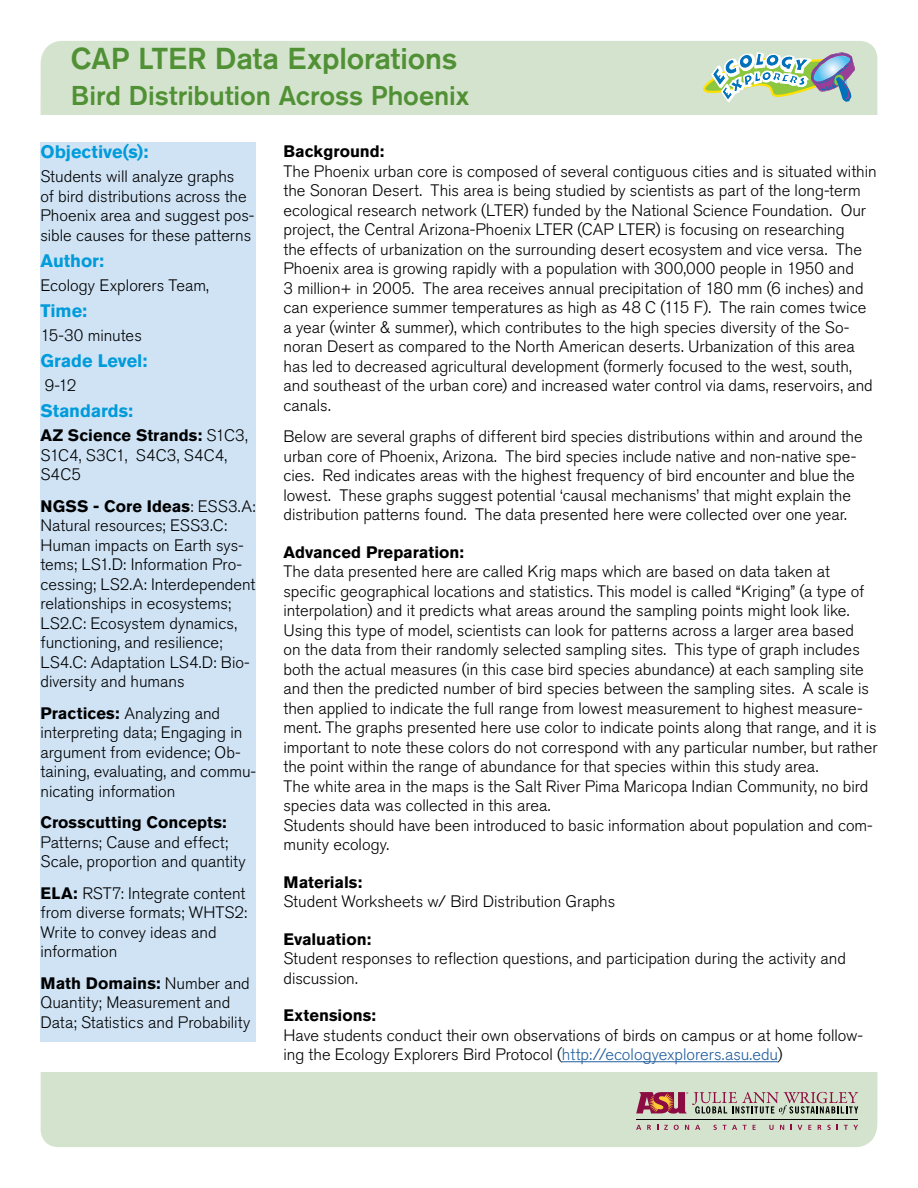
<style>
.page{position:relative;width:918px;height:1188px;background:#fff}
.page>*{position:absolute;margin:0;border:0;box-sizing:border-box;transform-origin:0 0}
.t1{font:500 30px "Akzidenz Grotesk Pro";letter-spacing:-.005em;color:#519136}
.t2{font:500 27px "Akzidenz Grotesk Pro";letter-spacing:-.005em;color:#519136}
.t3{font:700 18px "Akzidenz Grotesk Pro";letter-spacing:-.005em;color:#009bda}
.t4{font:300 16.5px/19.5px "Akzidenz Grotesk Pro";color:#000}
.t5{font:700 16.5px "Akzidenz Grotesk Pro";color:#000}
.s1{font-weight:700}
.s2{color:#215e9e}
</style>
<div class="page">
<div style="left:40px;top:41px;width:838px;height:74px;background:#d4e3cd"></div>
<svg style="left:702px;top:49px;width:153px;height:57px;background:#b6cdbc"></svg>
<div style="left:40px;top:142px;width:216px;height:900px;background:#cfe3f5"></div>
<div style="left:41px;top:1072px;width:837px;height:75px;background:#d4e3cd"></div>
<svg style="left:636px;top:1125px;width:5px;height:5px"></svg>
<svg style="left:647px;top:1125px;width:4px;height:5px"></svg>
<svg style="left:664px;top:1125px;width:4px;height:5px"></svg>
<svg style="left:674px;top:1125px;width:5px;height:5px"></svg>
<svg style="left:685px;top:1125px;width:4px;height:5px"></svg>
<svg style="left:695px;top:1125px;width:5px;height:5px"></svg>
<svg style="left:714px;top:1125px;width:3px;height:5px"></svg>
<svg style="left:723px;top:1125px;width:14px;height:5px"></svg>
<svg style="left:743px;top:1125px;width:4px;height:5px"></svg>
<svg style="left:753px;top:1125px;width:3px;height:5px"></svg>
<svg style="left:769px;top:1125px;width:5px;height:5px"></svg>
<svg style="left:780px;top:1125px;width:4px;height:5px"></svg>
<svg style="left:798px;top:1125px;width:4px;height:5px"></svg>
<svg style="left:808px;top:1125px;width:3px;height:5px"></svg>
<svg style="left:818px;top:1125px;width:3px;height:5px"></svg>
<svg style="left:827px;top:1125px;width:4px;height:5px"></svg>
<svg style="left:844px;top:1125px;width:14px;height:5px"></svg>
<hr style="left:636px;top:1119px;width:222px;height:1px;background:#000">
<svg style="left:636px;top:1092px;width:222px;height:22px;background:#af9893"></svg>
<hr style="left:562px;top:1061px;width:216px;height:1px;background:#215e9e">
<h1 class="t1" style="left:71px;top:39px;width:388px">CAP LTER Data Explorations</h1>
<h2 class="t2" style="left:71px;top:78px;width:400px">Bird Distribution Across Phoenix</h2>
<p class="t3" style="left:40px;top:140px;width:110px">Objective(s):</p>
<p class="t4" style="left:40px;top:167px;width:215px">Students will analyze graphs<br>of bird distributions across the<br>Phoenix area and suggest pos&shy;sible causes for these patterns</p>
<p class="t3" style="left:40px;top:249px;width:65px">Author:</p>
<p class="t4" style="left:40px;top:275px;width:170px">Ecology Explorers Team,</p>
<p class="t3" style="left:40px;top:299px;width:48px">Time:</p>
<p class="t4" style="left:40px;top:325px;width:103px">15-30 minutes</p>
<p class="t3" style="left:40px;top:349px;width:108px">Grade Level:</p>
<p class="t4" style="left:45px;top:376px;width:33px">9-12</p>
<p class="t3" style="left:40px;top:399px;width:94px">Standards:</p>
<p class="t4" style="left:40px;top:426px;width:209px"><span class="s1">AZ Science Strands:</span> S1C3,<br>S1C4, S3C1, S4C3, S4C4,<br>S4C5</p>
<p class="t4" style="left:40px;top:496px;width:217px"><span class="s1">NGSS - Core Ideas</span>: ESS3.A:<br>Natural resources; ESS3.C:<br>Human impacts on Earth sys&shy;tems; LS1.D: Information Pro&shy;cessing; LS2.A: Interdependent relationships in ecosystems;<br>LS2.C: Ecosystem dynamics, functioning, and resilience;<br>LS4.C: Adaptation LS4.D: Bio&shy;diversity and humans</p>
<p class="t4" style="left:40px;top:703px;width:217px"><span class="s1">Practices:</span> Analyzing and interpreting data; Engaging in argument from evidence; Ob&shy;taining, evaluating, and commu&shy;nicating information</p>
<p class="t5" style="left:40px;top:812px;width:188px">Crosscutting Concepts:</p>
<p class="t4" style="left:40px;top:832px;width:207px">Patterns; Cause and effect;<br>Scale, proportion and quantity</p>
<p class="t4" style="left:40px;top:883px;width:208px"><span class="s1">ELA:</span> RST7: Integrate content from diverse formats; WHTS2:<br>Write to convey ideas and information</p>
<p class="t4" style="left:40px;top:973px;width:211px"><span class="s1">Math Domains:</span> Number and<br>Quantity; Measurement and<br>Data; Statistics and Probability</p>
<p class="t5" style="left:284px;top:141px;width:102px">Background:</p>
<p class="t4" style="left:284px;top:161px;width:595px">The Phoenix urban core is composed of several contiguous cities and is situated within the Sonoran Desert. This area is being studied by scientists as part of the long-term ecological research network (LTER) funded by the National Science Foundation. Our project, the Central Arizona-Phoenix LTER (CAP LTER) is focusing on researching<br>the effects of urbanization on the surrounding desert ecosystem and vice versa. The Phoenix area is growing rapidly with a population with 300,000 people in 1950 and<br>3 million+ in 2005. The area receives annual precipitation of 180 mm (6 inches) and can experience summer temperatures as high as 48 C (115 F). The rain comes twice a year (winter &amp; summer), which contributes to the high species diversity of the So&shy;noran Desert as compared to the North American deserts. Urbanization of this area has led to decreased agricultural development (formerly focused to the west, south, and southeast of the urban core) and increased water control via dams, reservoirs, and canals.</p>
<p class="t4" style="left:284px;top:427px;width:581px">Below are several graphs of different bird species distributions within and around the urban core of Phoenix, Arizona. The bird species include native and non-native spe&shy;cies. Red indicates areas with the highest frequency of bird encounter and blue the lowest. These graphs suggest potential ‘causal mechanisms’ that might explain the distribution patterns found. The data presented here were collected over one year.</p>
<p class="t5" style="left:284px;top:541px;width:182px">Advanced Preparation:</p>
<p class="t4" style="left:284px;top:562px;width:596px">The data presented here are called Krig maps which are based on data taken at specific geographical locations and statistics. This model is called “Kriging” (a type of interpolation) and it predicts what areas around the sampling points might look like.<br>Using this type of model, scientists can look for patterns across a larger area based<br>on the data from their randomly selected sampling sites. This type of graph includes both the actual measures (in this case bird species abundance) at each sampling site and then the predicted number of bird species between the sampling sites. A scale is then applied to indicate the full range from lowest measurement to highest measure&shy;ment. The graphs presented here use color to indicate points along that range, and it is important to note these colors do not correspond with any particular number, but rather the point within the range of abundance for that species within this study area.<br>The white area in the maps is the Salt River Pima Maricopa Indian Community, no bird species data was collected in this area.<br>Students should have been introduced to basic information about population and com&shy;munity ecology.</p>
<p class="t5" style="left:284px;top:871px;width:80px">Materials:</p>
<p class="t4" style="left:284px;top:892px;width:333px">Student Worksheets w/ Bird Distribution Graphs</p>
<p class="t5" style="left:284px;top:928px;width:89px">Evaluation:</p>
<p class="t4" style="left:284px;top:949px;width:564px">Student responses to reflection questions, and participation during the activity and discussion.</p>
<p class="t5" style="left:284px;top:1005px;width:94px">Extensions:</p>
<p class="t4" style="left:284px;top:1025px;width:581px">Have students conduct their own observations of birds on campus or at home follow&shy;ing the Ecology Explorers Bird Protocol (<span class="s2">http://ecologyexplorers.asu.edu</span>)</p>
</div>
